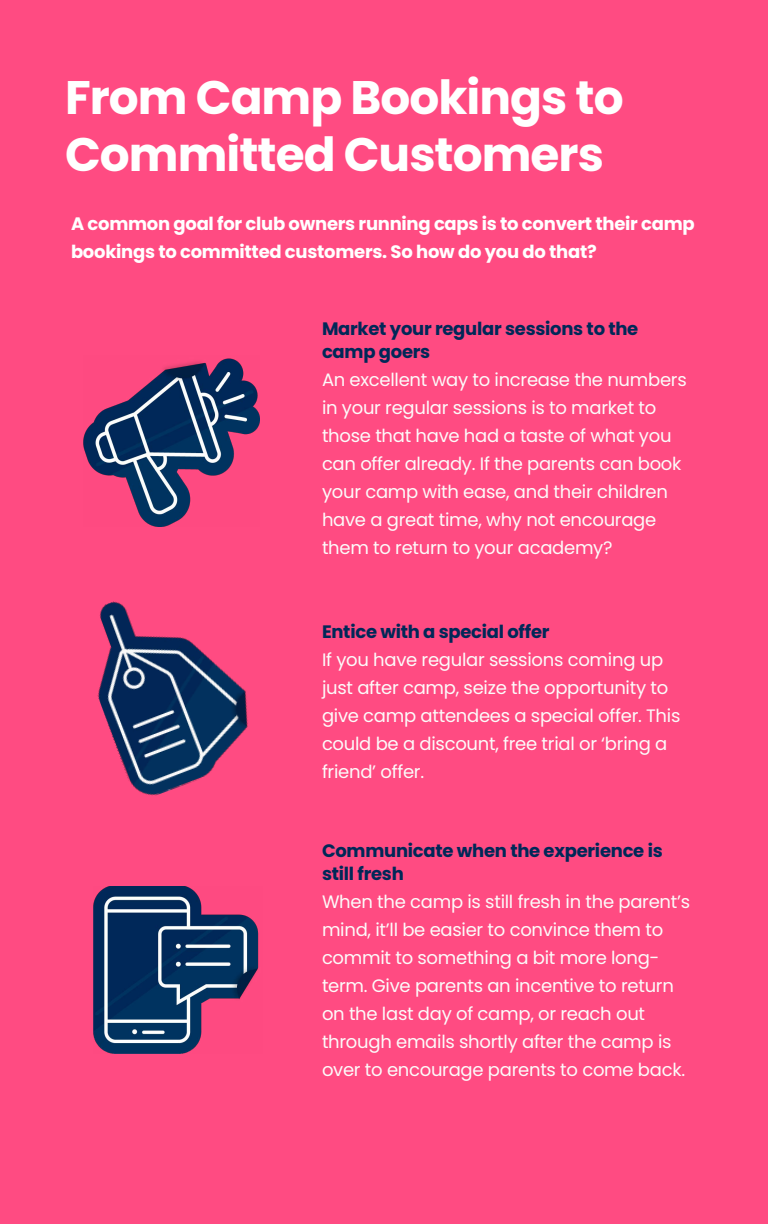
<style>
.page{position:relative;width:768px;height:1224px;background:#ff4b82}
.page>*{position:absolute;margin:0;border:0;box-sizing:border-box;transform-origin:0 0}
.t1{font:700 47px/57px "Poppins";letter-spacing:-.02em;color:#fff}
.t2{font:18px/28px "Poppins";letter-spacing:-.015em;color:#fcfbfa}
.t3{font:700 18px/23px "Poppins";letter-spacing:-.015em;color:#002858}
.t4{font:700 18px/28px "Poppins";letter-spacing:-.015em;color:#fff}
</style>
<div class="page">
<img style="left:83px;top:358px;width:177px;height:169px">
<img style="left:97px;top:601px;width:151px;height:195px">
<img style="left:93px;top:886px;width:166px;height:168px">
<h1 class="t1" style="left:65px;top:70px;width:560px">From Camp Bookings to<br>Committed Customers</h1>
<p class="t4" style="left:71px;top:210px;width:625px">A common goal for club owners running caps is to convert their camp bookings to committed customers. So how do you do that?</p>
<p class="t3" style="left:322px;top:317px;width:318px">Market your regular sessions to the camp goers</p>
<p class="t2" style="left:322px;top:366px;width:366px">An excellent way to increase the numbers in your regular sessions is to market to those that have had a taste of what you can offer already. If the parents can book your camp with ease, and their children have a great time, why not encourage them to return to your academy?</p>
<p class="t3" style="left:322px;top:620px;width:229px">Entice with a special offer</p>
<p class="t2" style="left:322px;top:646px;width:360px">If you have regular sessions coming up just after camp, seize the opportunity to give camp attendees a special offer. This could be a discount, free trial or ‘bring a friend’ offer.</p>
<p class="t3" style="left:322px;top:839px;width:342px">Communicate when the experience is still fresh</p>
<p class="t2" style="left:322px;top:888px;width:370px">When the camp is still fresh in the parent’s mind, it’ll be easier to convince them to commit to something a bit more long&shy;term. Give parents an incentive to return on the last day of camp, or reach out through emails shortly after the camp is over to encourage parents to come back.</p>
</div>
